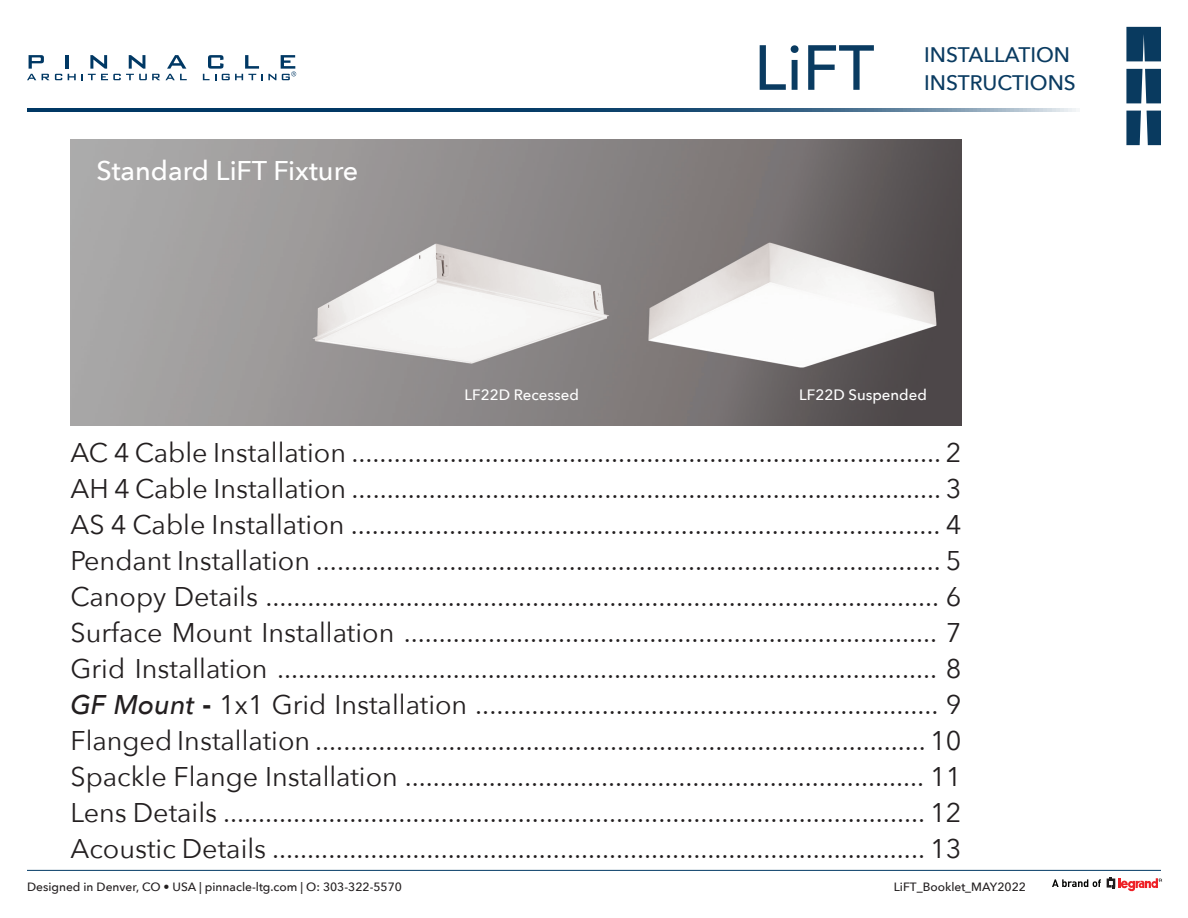
<style>
.page{position:relative;width:1188px;height:918px;background:#fff}
.page>*{position:absolute;margin:0;border:0;box-sizing:border-box;transform-origin:0 0}
.t1{font:500 63px "Avenir Next";color:#0a3b61}
.t2{font:27px "Avenir Next";color:#231f20}
.t3{font:500 27px "Avenir Next";color:#fff}
.t4{font:500 21px "Avenir Next";color:#0a3b61}
.t5{font:500 15px "Avenir Next";color:#fff}
.t6{font:500 12px "Avenir Next";color:#231f20}
.s1{font-weight:500;font-style:italic}
.s2{font-weight:700}
</style>
<div class="page">
<hr style="left:27px;top:108px;width:1053px;height:3px;background:#003864">
<svg style="left:1126px;top:27px;width:35px;height:34px"></svg>
<svg style="left:1147px;top:111px;width:14px;height:34px"></svg>
<svg style="left:1126px;top:111px;width:15px;height:34px"></svg>
<svg style="left:1126px;top:69px;width:35px;height:34px"></svg>
<svg style="left:1107px;top:878px;width:55px;height:14px"></svg>
<svg style="left:1052px;top:879px;width:49px;height:8px"></svg>
<hr style="left:27px;top:870px;width:1134px;height:1px;background:#003864">
<hr style="left:66px;top:55px;width:3px;height:14px;background:#003864">
<svg style="left:27px;top:55px;width:35px;height:25px"></svg>
<svg style="left:68px;top:55px;width:119px;height:25px"></svg>
<svg style="left:203px;top:55px;width:93px;height:25px"></svg>
<img style="left:70px;top:139px;width:892px;height:286px">
<p class="t3" style="left:96px;top:147px;width:263px">Standard LiFT Fixture</p>
<h1 class="t1" style="left:754px;top:14px;width:122px">LiFT</h1>
<p class="t4" style="left:924px;top:36px;width:147px">INSTALLATION</p>
<p class="t4" style="left:924px;top:65px;width:153px">INSTRUCTIONS</p>
<p class="t5" style="left:465px;top:382px;width:116px">LF22D Recessed</p>
<p class="t5" style="left:799px;top:382px;width:129px">LF22D Suspended</p>
<p class="t2" style="left:70px;top:430px;width:893px">AC 4 Cable Installation .................................................................................... 2</p>
<p class="t2" style="left:70px;top:466px;width:893px">AH 4 Cable Installation .................................................................................... 3</p>
<p class="t2" style="left:70px;top:502px;width:892px">AS 4 Cable Installation .................................................................................... 4</p>
<p class="t2" style="left:70px;top:538px;width:892px">Pendant Installation ......................................................................................... 5</p>
<p class="t2" style="left:70px;top:574px;width:893px">Canopy Details ................................................................................................ 6</p>
<p class="t2" style="left:70px;top:610px;width:892px">Surface Mount Installation ............................................................................ 7</p>
<p class="t2" style="left:70px;top:646px;width:893px">Grid Installation .............................................................................................. 8</p>
<p class="t2" style="left:70px;top:682px;width:892px"><span class="s1">GF Mount</span> <span class="s2">-</span> 1x1 Grid Installation .................................................................. 9</p>
<p class="t2" style="left:70px;top:718px;width:893px">Flanged Installation ....................................................................................... 10</p>
<p class="t2" style="left:70px;top:754px;width:893px">Spackle Flange Installation .......................................................................... 11</p>
<p class="t2" style="left:70px;top:790px;width:893px">Lens Details .................................................................................................... 12</p>
<p class="t2" style="left:70px;top:826px;width:893px">Acoustic Details ............................................................................................. 13</p>
<p class="t6" style="left:27px;top:877px;width:377px">Designed in Denver, CO • USA | pinnacle-ltg.com | O: 303-322-5570</p>
<p class="t6" style="left:894px;top:877px;width:134px">LiFT_Booklet_MAY2022</p>
</div>
